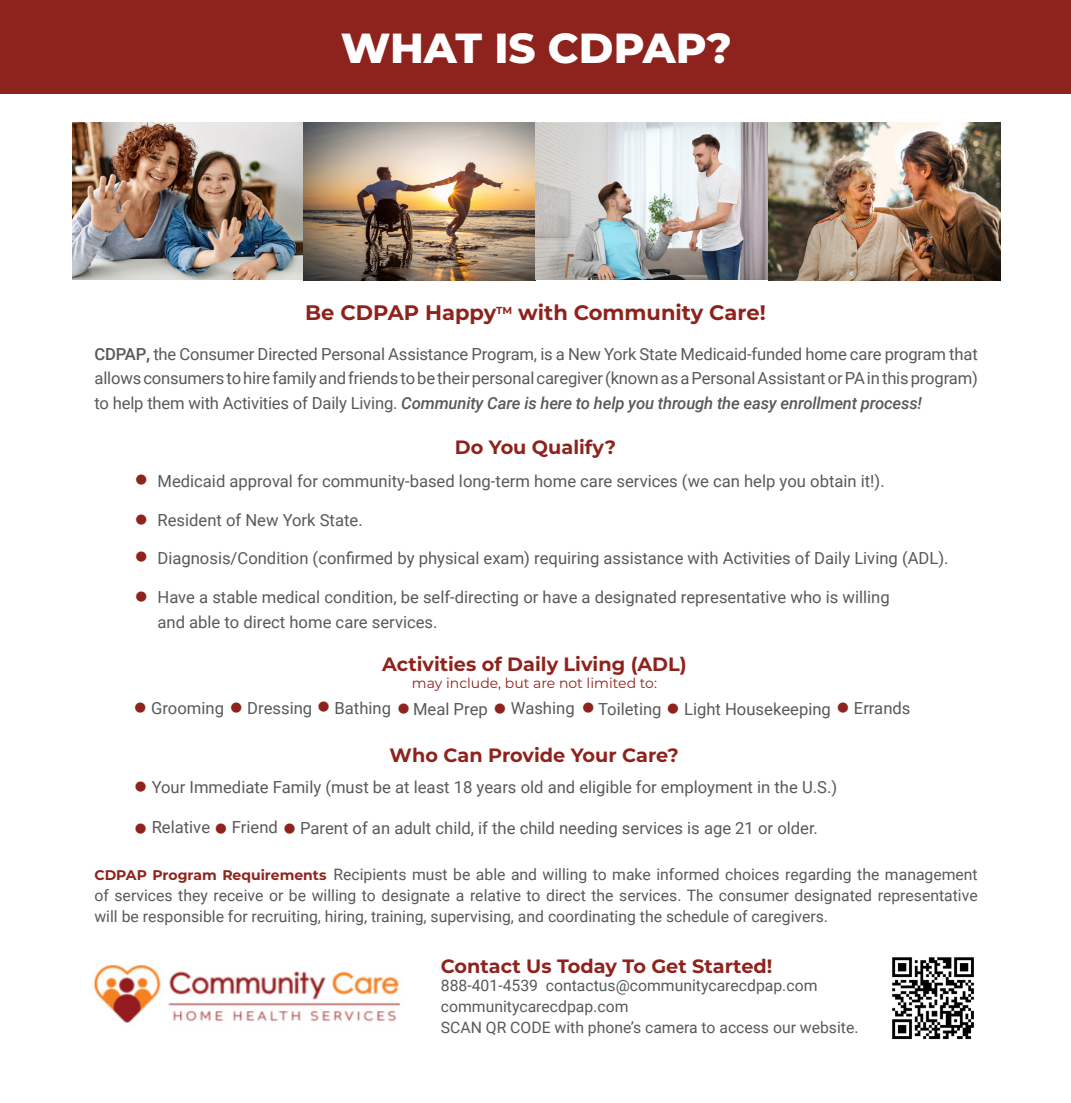
<style>
.page{position:relative;width:1071px;height:1103px;background:#fff}
.page>*{position:absolute;margin:0;border:0;box-sizing:border-box;transform-origin:0 0}
.t1{font:800 42px "Montserrat";color:#fff}
.t2{font:700 21px "Montserrat";color:#8e231d}
.t3{font:700 19.25px "Montserrat";color:#8e231d}
.t4{font:17.5px "Wingdings";color:#8e231d}
.t5{font:16.62px/24.5px "Roboto";color:#58595b;text-align:justify}
.t6{font:15.75px/21px "Roboto";color:#58595b;text-align:justify}
.t7{font:14px "Montserrat";color:#8e231d}
.s1{font-weight:500}
.s2{font-weight:700}
.s3{font-weight:500;font-style:italic}
.s4{color:#8e231d}
.s5{font-family:"Montserrat";font-weight:700;font-size:14px;color:#8e231d}
</style>
<div class="page">
<div style="left:0;top:0;width:1071px;height:93px;background:#8e231d"></div>
<img style="left:72px;top:122px;width:928px;height:158px">
<img style="left:94px;top:965px;width:306px;height:58px">
<img style="left:892px;top:957px;width:82px;height:83px">
<h1 class="t1" style="left:341px;top:18px;width:392px">WHAT IS CDPAP?</h1>
<p class="t2" style="left:305px;top:297px;width:462px">Be CDPAP Happy<sup>TM</sup> with Community Care!</p>
<p class="t5" style="left:94px;top:341px;width:885px"><span class="s1">CDPAP</span><span class="s2">,</span> the Consumer Directed Personal Assistance Program, is a New York State Medicaid-funded home care program that allows consumers to hire family and friends to be their personal caregiver (known as a Personal Assistant or PA in this program) to help them with Activities of Daily Living. <span class="s3">Community Care is here to help you through the easy enrollment process!</span></p>
<p class="t3" style="left:455px;top:433px;width:163px">Do You Qualify?</p>
<p class="t5" style="left:135px;top:468px;width:752px"><span class="s4">●</span> Medicaid approval for community-based long-term home care services (we can help you obtain it!).</p>
<p class="t5" style="left:135px;top:507px;width:230px"><span class="s4">●</span> Resident of New York State.</p>
<p class="t4" style="left:135px;top:547px;width:15px">●</p>
<p class="t4" style="left:135px;top:587px;width:15px">●</p>
<p class="t5" style="left:158px;top:545px;width:793px">Diagnosis/Condition (confirmed by physical exam) requiring assistance with Activities of Daily Living (ADL).</p>
<p class="t5" style="left:158px;top:584px;width:734px">Have a stable medical condition, be self-directing or have a designated representative who is willing and able to direct home care services.</p>
<p class="t3" style="left:382px;top:650px;width:306px">Activities of Daily Living (ADL)</p>
<p class="t7" style="left:412px;top:673px;width:247px">may include, but are not limited to:</p>
<p class="t5" style="left:134px;top:695px;width:778px"><span class="s4">●</span> Grooming <span class="s4">●</span> Dressing <span class="s4">●</span> Bathing <span class="s4">●</span> Meal Prep <span class="s4">●</span> Washing <span class="s4">●</span> Toileting <span class="s4">●</span> Light Housekeeping <span class="s4">●</span> Errands</p>
<p class="t3" style="left:390px;top:741px;width:291px">Who Can Provide Your Care?</p>
<p class="t5" style="left:134px;top:774px;width:705px"><span class="s4">●</span> Your Immediate Family (must be at least 18 years old and eligible for employment in the U.S.)</p>
<p class="t5" style="left:134px;top:815px;width:685px"><span class="s4">●</span> Relative <span class="s4">●</span> Friend <span class="s4">●</span> Parent of an adult child, if the child needing services is age 21 or older.</p>
<p class="t6" style="left:94px;top:863px;width:885px"><span class="s5">CDPAP Program Requirements</span> Recipients must be able and willing to make informed choices regarding the management of services they receive or be willing to designate a relative to direct the services. The consumer designated representative will be responsible for recruiting, hiring, training, supervising, and coordinating the schedule of caregivers.</p>
<p class="t3" style="left:441px;top:952px;width:333px">Contact Us Today To Get Started!</p>
<p class="t6" style="left:441px;top:974px;width:419px;text-align:left">888-401-4539 contactus@communitycarecdpap.com communitycarecdpap.com<br>SCAN QR CODE with phone’s camera to access our website.</p>
</div>
